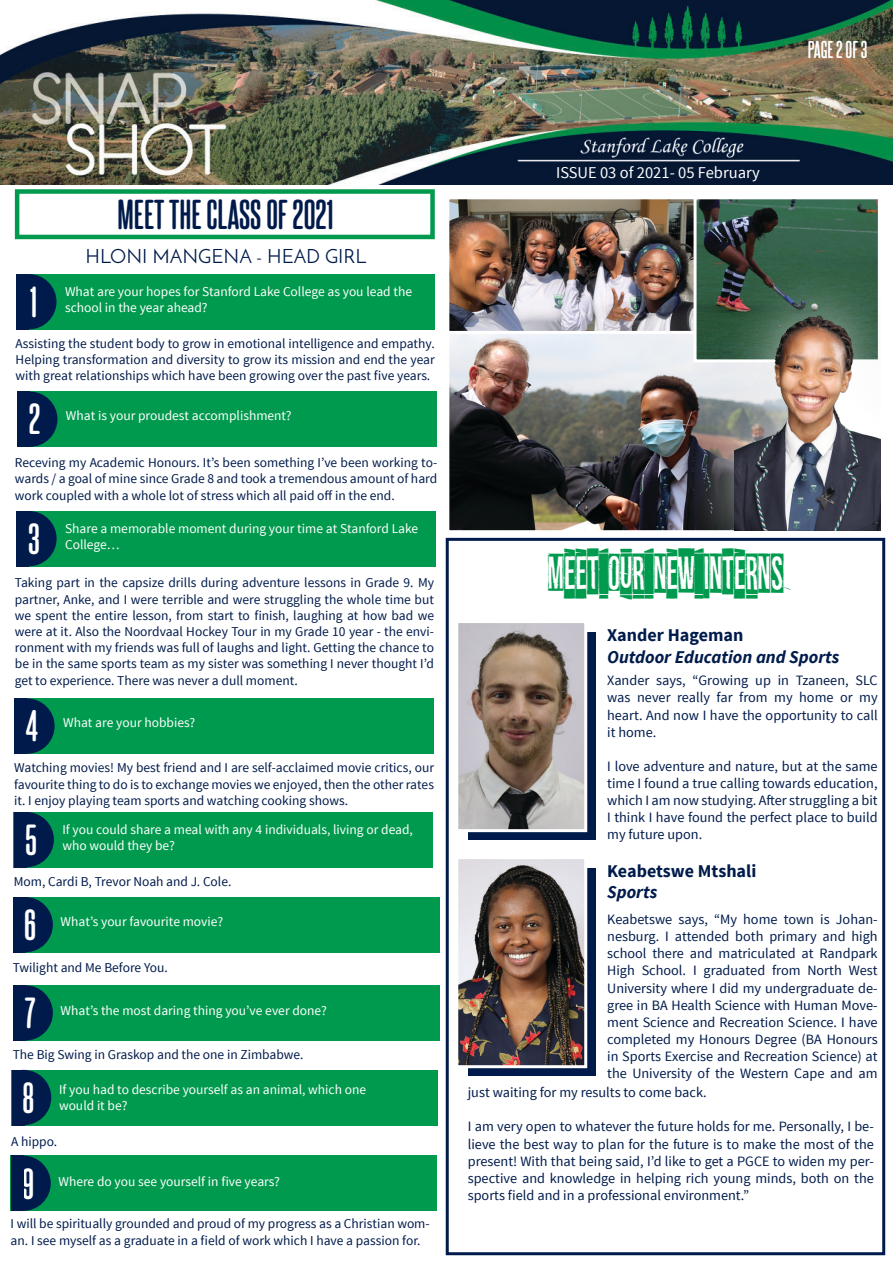
<style>
.page{position:relative;width:893px;height:1263px;background:#fff}
.page>*{position:absolute;margin:0;border:0;box-sizing:border-box;transform-origin:0 0}
.t1{font:45px "Cul De Sac";color:#009a4e}
.t2{font:700 37.5px "Steelfish Rounded Rg";color:#fff}
.t3{font:700 36px "Steelfish Rounded Rg";color:#001b4b}
.t4{font:700 21px "Steelfish Rounded Rg";letter-spacing:-.005em;color:#fff}
.t5{font:19.5px "Josefin Sans";color:#001b4b}
.t6{font:italic 700 18px "Source Sans Pro";color:#001b4b}
.t7{font:700 18px "Source Sans Pro";color:#001b4b}
.t8{font:16.5px "Source Sans Pro";color:#fff}
.t9{font:14.25px/17.1px "Source Sans Pro";color:#001b4b;text-align:justify}
.t10{font:13.5px/16.2px "Source Sans Pro";color:#001b4b;text-align:justify}
.t11{font:13.5px/16.2px "Source Sans Pro";color:#fff}
</style>
<div class="page">
<img style="left:0;top:0;width:893px;height:185px">
<div style="left:468px;top:632px;width:127px;height:207px;background:#001b4b"></div>
<div style="left:15px;top:189px;width:420px;height:50px;border:4px solid #009a4e"></div>
<div style="left:16px;top:274px;width:419px;height:55px;background:#009a4e"></div>
<svg style="left:29px;top:274px;width:28px;height:55px"></svg>
<div style="left:16px;top:274px;width:13px;height:55px;background:#001b4b"></div>
<div style="left:17px;top:392px;width:420px;height:55px;background:#009a4e"></div>
<svg style="left:30px;top:392px;width:27px;height:55px"></svg>
<div style="left:17px;top:392px;width:13px;height:55px;background:#001b4b"></div>
<div style="left:16px;top:511px;width:420px;height:55px;background:#009a4e"></div>
<svg style="left:29px;top:511px;width:28px;height:55px"></svg>
<div style="left:16px;top:511px;width:13px;height:55px;background:#001b4b"></div>
<div style="left:15px;top:698px;width:419px;height:56px;background:#009a4e"></div>
<svg style="left:27px;top:698px;width:28px;height:56px"></svg>
<div style="left:15px;top:698px;width:12px;height:56px;background:#001b4b"></div>
<div style="left:14px;top:812px;width:419px;height:55px;background:#009a4e"></div>
<svg style="left:27px;top:812px;width:27px;height:55px"></svg>
<div style="left:14px;top:812px;width:13px;height:55px;background:#001b4b"></div>
<div style="left:13px;top:897px;width:426px;height:55px;background:#009a4e"></div>
<svg style="left:26px;top:897px;width:27px;height:55px"></svg>
<div style="left:13px;top:897px;width:13px;height:55px;background:#001b4b"></div>
<div style="left:13px;top:985px;width:426px;height:55px;background:#009a4e"></div>
<svg style="left:26px;top:985px;width:27px;height:55px"></svg>
<div style="left:13px;top:985px;width:13px;height:55px;background:#001b4b"></div>
<div style="left:11px;top:1155px;width:426px;height:56px;background:#009a4e"></div>
<svg style="left:24px;top:1155px;width:27px;height:56px"></svg>
<div style="left:11px;top:1155px;width:13px;height:56px;background:#001b4b"></div>
<div style="left:11px;top:1070px;width:427px;height:55px;background:#009a4e"></div>
<svg style="left:25px;top:1070px;width:26px;height:55px"></svg>
<div style="left:12px;top:1070px;width:13px;height:55px;background:#001b4b"></div>
<img style="left:450px;top:200px;width:244px;height:131px">
<div style="left:446px;top:196px;width:265px;height:179px;border:3px solid #fff"></div>
<img style="left:450px;top:335px;width:225px;height:194px">
<div style="left:446px;top:331px;width:350px;height:202px;border:3px solid #fff"></div>
<img style="left:698px;top:200px;width:179px;height:60px">
<div style="left:694px;top:196px;width:187px;height:166px;border:3px solid #fff"></div>
<div style="left:675px;top:260px;width:218px;height:330px;background:#fff;opacity:.75"></div>
<img style="left:734px;top:299px;width:147px;height:232px">
<div style="left:446px;top:538px;width:439px;height:717px;border:3px solid #001b4b"></div>
<img style="left:459px;top:624px;width:124px;height:204px">
<div style="left:455px;top:620px;width:132px;height:212px;border:3px solid #fff"></div>
<div style="left:468px;top:868px;width:127px;height:207px;background:#001b4b"></div>
<img style="left:459px;top:860px;width:124px;height:204px">
<div style="left:455px;top:856px;width:132px;height:212px;border:3px solid #fff"></div>
<p class="t4" style="left:808px;top:35px;width:61px">PAGE 2 OF 3</p>
<p class="t3" style="left:118px;top:189px;width:218px">MEET THE CLASS OF 2021</p>
<p class="t5" style="left:85px;top:244px;width:282px">HLONI MANGENA - HEAD GIRL</p>
<p class="t11" style="left:65px;top:283px;width:349px">What are your hopes for Stanford Lake College as you lead the school in the year ahead?</p>
<p class="t2" style="left:30px;top:275px;width:9px">1</p>
<p class="t10" style="left:16px;top:336px;width:421px">Assisting the student body to grow in emotional intelligence and empathy.<br>Helping transformation and diversity to grow its mission and end the year with great relationships which have been growing over the past five years.</p>
<p class="t11" style="left:66px;top:408px;width:227px">What is your proudest accomplishment?</p>
<p class="t2" style="left:29px;top:392px;width:13px">2</p>
<p class="t10" style="left:15px;top:455px;width:424px">Receving my Academic Honours. It’s been something I’ve been working to&shy;wards / a goal of mine since Grade 8 and took a tremendous amount of hard work coupled with a whole lot of stress which all paid off in the end.</p>
<p class="t11" style="left:65px;top:520px;width:355px">Share a memorable moment during your time at Stanford Lake</p>
<p class="t2" style="left:28px;top:512px;width:13px">3</p>
<p class="t11" style="left:65px;top:537px;width:56px">College…</p>
<p class="t10" style="left:15px;top:575px;width:421px">Taking part in the capsize drills during adventure lessons in Grade 9. My partner, Anke, and I were terrible and were struggling the whole time but we spent the entire lesson, from start to finish, laughing at how bad we were at it. Also the Noordvaal Hockey Tour in my Grade 10 year - the envi&shy;ronment with my friends was full of laughs and light. Getting the chance to be in the same sports team as my sister was something I never thought I’d get to experience. There was never a dull moment.</p>
<p class="t11" style="left:63px;top:715px;width:134px">What are your hobbies?</p>
<p class="t2" style="left:26px;top:699px;width:14px">4</p>
<p class="t10" style="left:14px;top:760px;width:421px">Watching movies! My best friend and I are self-acclaimed movie critics, our favourite thing to do is to exchange movies we enjoyed, then the other rates it. I enjoy playing team sports and watching cooking shows.</p>
<p class="t11" style="left:62px;top:821px;width:352px">If you could share a meal with any 4 individuals, living or dead,</p>
<p class="t2" style="left:25px;top:813px;width:13px">5</p>
<p class="t11" style="left:62px;top:837px;width:114px">who would they be?</p>
<p class="t10" style="left:14px;top:874px;width:219px">Mom, Cardi B, Trevor Noah and J. Cole.</p>
<p class="t2" style="left:24px;top:898px;width:14px">6</p>
<p class="t11" style="left:61px;top:914px;width:164px">What’s your favourite movie?</p>
<p class="t10" style="left:13px;top:959px;width:157px">Twilight and Me Before You.</p>
<p class="t2" style="left:25px;top:986px;width:12px">7</p>
<p class="t11" style="left:61px;top:1002px;width:268px">What’s the most daring thing you’ve ever done?</p>
<p class="t10" style="left:13px;top:1046px;width:292px">The Big Swing in Graskop and the one in Zimbabwe.</p>
<p class="t2" style="left:23px;top:1071px;width:13px">8</p>
<p class="t11" style="left:59px;top:1081px;width:309px">If you had to describe yourself as an animal, which one</p>
<p class="t11" style="left:59px;top:1097px;width:70px">would it be?</p>
<p class="t10" style="left:11px;top:1133px;width:48px">A hippo.</p>
<p class="t2" style="left:22px;top:1156px;width:13px">9</p>
<p class="t10" style="left:11px;top:1216px;width:421px">I will be spiritually grounded and proud of my progress as a Christian wom&shy;an. I see myself as a graduate in a field of work which I have a passion for.</p>
<p class="t11" style="left:59px;top:1173px;width:223px">Where do you see yourself in five years?</p>
<p class="t8" style="left:556px;top:162px;width:205px">ISSUE 03 of 2021- 05 February</p>
<p class="t1" style="left:548px;top:548px;width:237px">MEET OUR NEW INTERNS</p>
<p class="t7" style="left:607px;top:624px;width:138px">Xander Hageman</p>
<p class="t6" style="left:607px;top:645px;width:234px">Outdoor Education and Sports</p>
<p class="t9" style="left:607px;top:672px;width:272px">Xander says, “Growing up in Tzaneen, SLC was never really far from my home or my heart. And now I have the opportunity to call it home.</p>
<p class="t9" style="left:607px;top:758px;width:272px">I love adventure and nature, but at the same time I found a true calling towards education, which I am now studying. After struggling a bit I think I have found the perfect place to build my future upon.</p>
<p class="t7" style="left:607px;top:859px;width:151px">Keabetswe Mtshali</p>
<p class="t6" style="left:607px;top:881px;width:52px">Sports</p>
<p class="t9" style="left:607px;top:911px;width:272px">Keabetswe says, “My home town is Johan&shy;nesburg. I attended both primary and high school there and matriculated at Randpark High School. I graduated from North West University where I did my undergraduate de&shy;gree in BA Health Science with Human Move&shy;ment Science and Recreation Science. I have completed my Honours Degree (BA Honours in Sports Exercise and Recreation Science) at the University of the Western Cape and am</p>
<p class="t9" style="left:468px;top:1084px;width:241px">just waiting for my results to come back.</p>
<p class="t9" style="left:468px;top:1118px;width:408px">I am very open to whatever the future holds for me. Personally, I be&shy;lieve the best way to plan for the future is to make the most of the present! With that being said, I’d like to get a PGCE to widen my per&shy;spective and knowledge in helping rich young minds, both on the sports field and in a professional environment.”</p>
</div>
